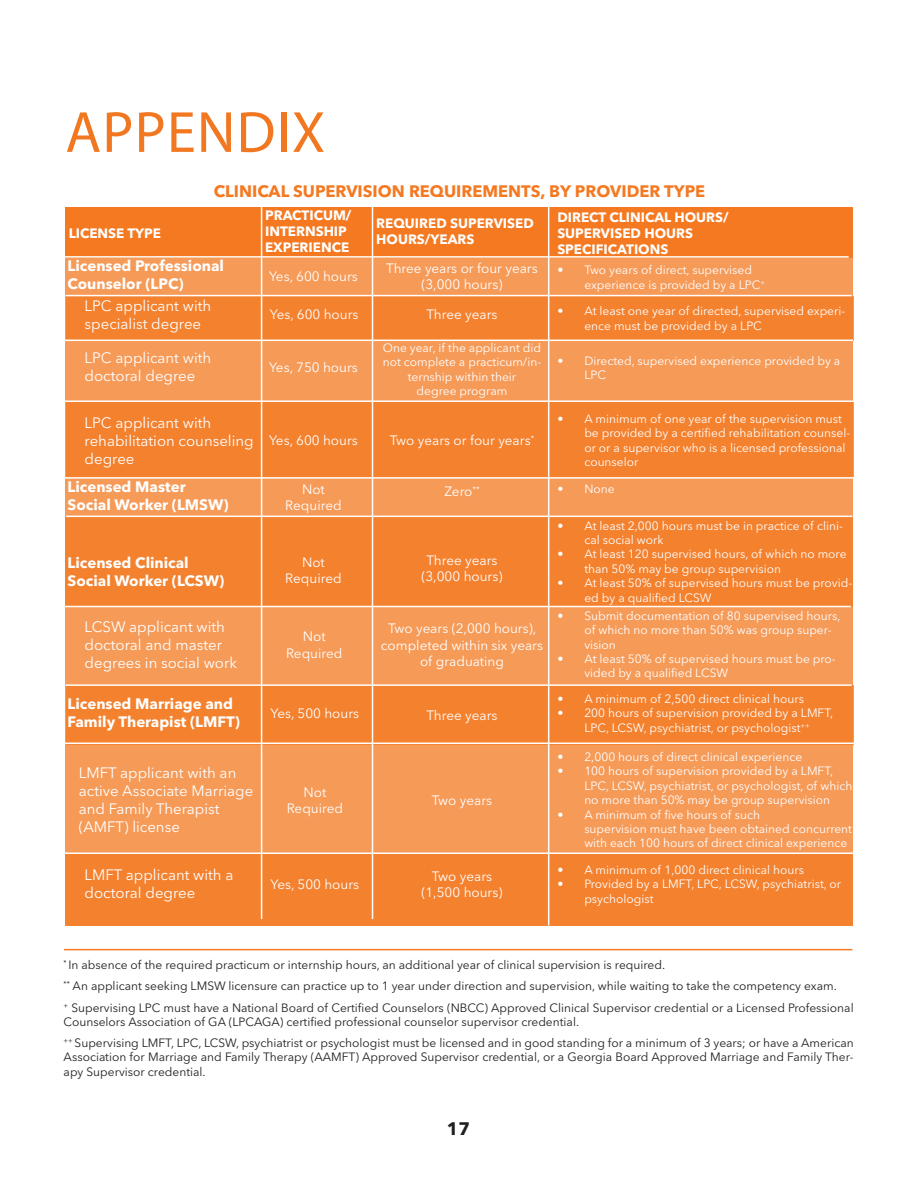
<style>
.page{position:relative;width:918px;height:1188px;background:#fff}
.page>*{position:absolute;margin:0;border:0;box-sizing:border-box;transform-origin:0 0}
.Header_1{font:58.5px "Myriad Pro";letter-spacing:.02em;color:#f17721}
.t1{font:700 18px "Avenir Next LT Pro";color:#231f20}
.t2{font:700 16.5px "Avenir Next LT Pro";color:#f47921}
.t3{font:15px/18px "Avenir Next LT Pro";color:#fff}
.t4{font:700 15px/18px "Avenir Next LT Pro";color:#fff}
.t5{font:13.5px/16.2px "Avenir Next LT Pro";color:#fff;text-align:center}
.t6{font:700 13.5px "Avenir Next LT Pro";color:#fff}
.t7{font:12px/14.4px "Avenir Next LT Pro";color:#fff}
.t8{font:12px/14.4px "Avenir Next LT Pro";color:#231f20}
</style>
<div class="page">
<svg style="left:66px;top:258px;width:787px;height:668px;background:#f59551"></svg>
<div style="left:66px;top:686px;width:788px;height:59px;background:#f4812e"></div>
<div style="left:65px;top:517px;width:788px;height:90px;background:#f4812e"></div>
<div style="left:66px;top:402px;width:787px;height:75px;background:#f4812e"></div>
<div style="left:66px;top:296px;width:788px;height:45px;background:#f4812e"></div>
<div style="left:65px;top:207px;width:788px;height:51px;background:#f47921"></div>
<hr style="left:62px;top:256px;width:787px;height:2px;background:#fff">
<hr style="left:65px;top:295px;width:787px;height:1px;background:#fff">
<hr style="left:261px;top:207px;width:1px;height:712px;background:#fff">
<hr style="left:65px;top:606px;width:786px;height:1px;background:#fff">
<hr style="left:372px;top:207px;width:1px;height:712px;background:#fff">
<hr style="left:548px;top:204px;width:1px;height:722px;background:#fff">
<hr style="left:47px;top:340px;width:806px;height:1px;background:#fff">
<hr style="left:44px;top:400px;width:812px;height:2px;background:#fff">
<hr style="left:66px;top:516px;width:786px;height:1px;background:#fff">
<hr style="left:58px;top:477px;width:802px;height:2px;background:#fff">
<hr style="left:65px;top:684px;width:787px;height:2px;background:#fff">
<hr style="left:61px;top:743px;width:806px;height:1px;background:#fff">
<hr style="left:54px;top:853px;width:806px;height:1px;background:#fff">
<hr style="left:64px;top:949px;width:788px;height:1px;background:#f47921">
<p class="Header_1" style="left:65px;top:96px;width:261px">APPENDIX</p>
<p class="t2" style="left:214px;top:181px;width:493px">CLINICAL SUPERVISION REQUIREMENTS, BY PROVIDER TYPE</p>
<p class="t6" style="left:69px;top:225px;width:94px">LICENSE TYPE</p>
<p class="t4" style="left:68px;top:257px;width:158px">Licensed Professional</p>
<p class="t4" style="left:68px;top:275px;width:118px">Counselor (LPC)</p>
<p class="t3" style="left:85px;top:297px;width:128px">LPC applicant with</p>
<p class="t3" style="left:85px;top:315px;width:118px">specialist degree</p>
<p class="t3" style="left:85px;top:349px;width:128px">LPC applicant with</p>
<p class="t3" style="left:85px;top:367px;width:112px">doctoral degree</p>
<p class="t3" style="left:85px;top:413px;width:128px">LPC applicant with</p>
<p class="t3" style="left:85px;top:431px;width:171px">rehabilitation counseling degree</p>
<p class="t4" style="left:68px;top:478px;width:120px">Licensed Master</p>
<p class="t4" style="left:68px;top:496px;width:163px">Social Worker (LMSW)</p>
<p class="t6" style="left:265px;top:207px;width:88px">PRACTICUM/</p>
<p class="t6" style="left:265px;top:223px;width:83px">INTERNSHIP</p>
<p class="t6" style="left:265px;top:239px;width:86px">EXPERIENCE</p>
<p class="t5" style="left:269px;top:268px;width:90px">Yes, 600 hours</p>
<p class="t5" style="left:270px;top:306px;width:90px">Yes, 600 hours</p>
<p class="t5" style="left:269px;top:359px;width:90px">Yes, 750 hours</p>
<p class="t5" style="left:269px;top:432px;width:90px">Yes, 600 hours</p>
<p class="t5" style="left:302px;top:481px;width:24px">Not</p>
<p class="t5" style="left:285px;top:497px;width:58px">Required</p>
<p class="t4" style="left:68px;top:554px;width:123px">Licensed Clinical</p>
<p class="t4" style="left:68px;top:572px;width:158px">Social Worker (LCSW)</p>
<p class="t3" style="left:85px;top:618px;width:142px">LCSW applicant with</p>
<p class="t3" style="left:85px;top:636px;width:139px">doctoral and master</p>
<p class="t3" style="left:85px;top:654px;width:154px">degrees in social work</p>
<p class="t4" style="left:68px;top:695px;width:174px">Licensed Marriage and<br>Family Therapist (LMFT)</p>
<p class="t3" style="left:79px;top:764px;width:176px">LMFT applicant with an active Associate Marriage and Family Therapist (AMFT) license</p>
<p class="t3" style="left:85px;top:866px;width:150px">LMFT applicant with a doctoral degree</p>
<p class="t5" style="left:302px;top:554px;width:24px">Not</p>
<p class="t5" style="left:285px;top:570px;width:58px">Required</p>
<p class="t5" style="left:303px;top:629px;width:24px">Not</p>
<p class="t5" style="left:286px;top:645px;width:58px">Required</p>
<p class="t5" style="left:270px;top:705px;width:90px">Yes, 500 hours</p>
<p class="t5" style="left:303px;top:784px;width:24px">Not</p>
<p class="t5" style="left:287px;top:800px;width:58px">Required</p>
<p class="t5" style="left:270px;top:876px;width:90px">Yes, 500 hours</p>
<p class="t6" style="left:376px;top:215px;width:159px">REQUIRED SUPERVISED</p>
<p class="t6" style="left:376px;top:231px;width:100px">HOURS/YEARS</p>
<p class="t5" style="left:386px;top:260px;width:153px">Three years or four years</p>
<p class="t5" style="left:421px;top:276px;width:83px">(3,000 hours)</p>
<p class="t5" style="left:426px;top:306px;width:73px">Three years</p>
<p class="t7" style="left:383px;top:341px;width:160px;text-align:center">One year, if the applicant did not complete a practicum/in&shy;ternship within their</p>
<p class="t7" style="left:417px;top:384px;width:92px">degree program</p>
<p class="t5" style="left:390px;top:432px;width:146px">Two years or four years<sup>*</sup></p>
<p class="t5" style="left:444px;top:483px;width:37px">Zero<sup>**</sup></p>
<p class="t5" style="left:426px;top:552px;width:73px">Three years</p>
<p class="t5" style="left:421px;top:569px;width:83px">(3,000 hours)</p>
<p class="t5" style="left:388px;top:621px;width:150px">Two years (2,000 hours),</p>
<p class="t5" style="left:381px;top:637px;width:164px">completed within six years of graduating</p>
<p class="t5" style="left:426px;top:707px;width:73px">Three years</p>
<p class="t5" style="left:432px;top:792px;width:62px">Two years</p>
<p class="t5" style="left:432px;top:868px;width:62px">Two years</p>
<p class="t5" style="left:421px;top:884px;width:83px">(1,500 hours)</p>
<p class="t6" style="left:557px;top:209px;width:173px">DIRECT CLINICAL HOURS/</p>
<p class="t6" style="left:557px;top:225px;width:137px">SUPERVISED HOURS</p>
<p class="t6" style="left:557px;top:241px;width:113px">SPECIFICATIONS</p>
<p class="t7" style="left:557px;top:263px;width:196px">• Two years of direct, supervised</p>
<p class="t7" style="left:584px;top:277px;width:182px">experience is provided by a LPC<sup>+</sup></p>
<p class="t7" style="left:584px;top:304px;width:262px;text-indent:-27px">• At least one year of directed, supervised experi&shy;ence must be provided by a LPC</p>
<p class="t7" style="left:584px;top:354px;width:257px;text-indent:-27px">• Directed, supervised experience provided by a<br>LPC</p>
<p class="t7" style="left:584px;top:411px;width:267px;text-indent:-27px">• A minimum of one year of the supervision must be provided by a certified rehabilitation counsel&shy;or or a supervisor who is a licensed professional counselor</p>
<p class="t7" style="left:557px;top:482px;width:59px">• None</p>
<p class="t7" style="left:584px;top:518px;width:260px;text-indent:-27px">• At least 2,000 hours must be in practice of clini&shy;cal social work</p>
<p class="t7" style="left:584px;top:547px;width:264px;text-indent:-27px">• At least 120 supervised hours, of which no more than 50% may be group supervision</p>
<p class="t7" style="left:584px;top:576px;width:269px;text-indent:-27px">• At least 50% of supervised hours must be provid&shy;ed by a qualified LCSW</p>
<p class="t7" style="left:584px;top:608px;width:258px;text-indent:-27px">• Submit documentation of 80 supervised hours, of which no more than 50% was group super&shy;vision</p>
<p class="t7" style="left:584px;top:652px;width:253px;text-indent:-27px">• At least 50% of supervised hours must be pro&shy;vided by a qualified LCSW</p>
<p class="t7" style="left:557px;top:691px;width:248px">• A minimum of 2,500 direct clinical hours</p>
<p class="t7" style="left:557px;top:706px;width:278px;text-align:center">• 200 hours of supervision provided by a LMFT,<br>LPC, LCSW, psychiatrist, or psychologist<sup>++</sup></p>
<p class="t7" style="left:557px;top:750px;width:247px">• 2,000 hours of direct clinical experience</p>
<p class="t7" style="left:584px;top:764px;width:270px;text-indent:-27px">• 100 hours of supervision provided by a LMFT,<br>LPC, LCSW, psychiatrist, or psychologist, of which no more than 50% may be group supervision</p>
<p class="t7" style="left:557px;top:807px;width:204px">• A minimum of five hours of such</p>
<p class="t7" style="left:584px;top:822px;width:269px">supervision must have been obtained concurrent with each 100 hours of direct clinical experience</p>
<p class="t7" style="left:557px;top:863px;width:248px">• A minimum of 1,000 direct clinical hours</p>
<p class="t7" style="left:584px;top:877px;width:258px;text-indent:-27px">• Provided by a LMFT, LPC, LCSW, psychiatrist, or psychologist</p>
<p class="t8" style="left:64px;top:958px;width:603px"><sup>*</sup> In absence of the required practicum or internship hours, an additional year of clinical supervision is required.</p>
<p class="t8" style="left:64px;top:979px;width:775px"><sup>**</sup> An applicant seeking LMSW licensure can practice up to 1 year under direction and supervision, while waiting to take the competency exam.</p>
<p class="t8" style="left:64px;top:1000px;width:792px"><sup>+</sup> Supervising LPC must have a National Board of Certified Counselors (NBCC) Approved Clinical Supervisor credential or a Licensed Professional<br>Counselors Association of GA (LPCAGA) certified professional counselor supervisor credential.</p>
<p class="t8" style="left:64px;top:1036px;width:792px;text-align:justify"><sup>++</sup> Supervising LMFT, LPC, LCSW, psychiatrist or psychologist must be licensed and in good standing for a minimum of 3 years; or have a American Association for Marriage and Family Therapy (AAMFT) Approved Supervisor credential, or a Georgia Board Approved Marriage and Family Ther&shy;apy Supervisor credential.</p>
<h2 class="t1" style="left:447px;top:1118px;width:25px">17</h2>
</div>
